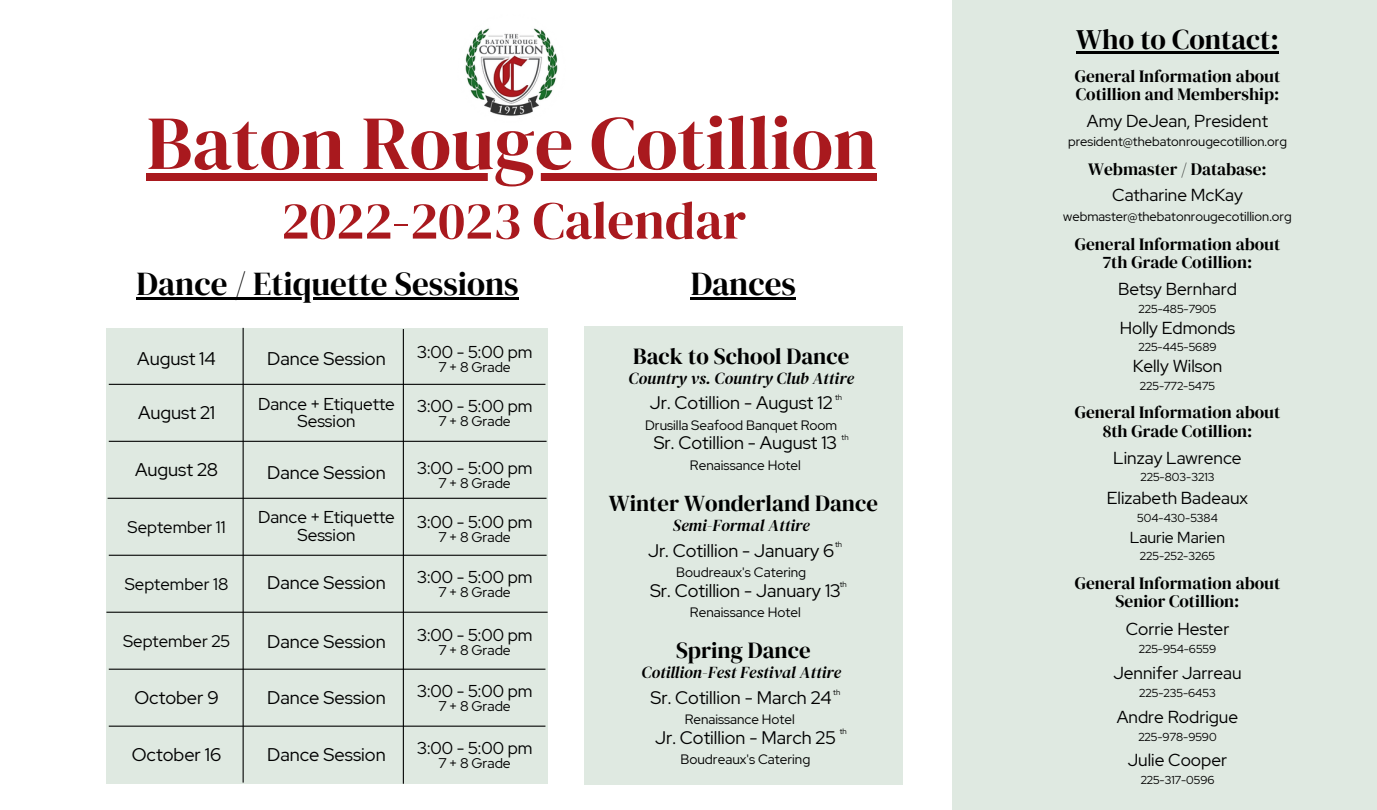
<style>
.page{position:relative;width:1377px;height:810px;background:#fff}
.page>*{position:absolute;margin:0;border:0;box-sizing:border-box;transform-origin:0 0}
.t1{font:76.27px "DM Serif Display";color:#a9191e}
.t2{font:53.1px "DM Serif Display";color:#a9191e}
.t3{font:33.07px "DM Serif Display";color:#000}
.t4{font:28.35px "DM Serif Display";color:#000}
.t5{font:22.95px "DM Serif Display";color:#000}
.t6{font:18.22px "Red Hat Display";color:#000}
.t7{font:17.32px/18.4px "DM Serif Display";color:#000;text-align:center}
.t8{font:17.32px "Red Hat Display";color:#000}
.t9{font:17.1px/17.6px "Red Hat Display";color:#000;text-align:center}
.t10{font:16.88px "Red Hat Display";color:#000}
.t11{font:italic 16.65px "DM Serif Display";color:#000}
.t12{font:15.97px "Red Hat Display";color:#000}
.t13{font:13.95px "Red Hat Display";color:#000}
.t14{font:13.5px "Red Hat Display";color:#000}
.t15{font:13.05px "Red Hat Display";color:#000}
.t16{font:11.47px "Red Hat Display";color:#000}
.t17{font:7.88px "Red Hat Display";color:#000}
</style>
<div class="page">
<hr style="left:137px;top:298px;width:382px;height:2px;background:#000">
<div style="left:106px;top:328px;width:442px;height:456px;background:#dfe9e1"></div>
<hr style="left:106px;top:612px;width:442px;height:1px;background:#000">
<hr style="left:109px;top:555px;width:438px;height:1px;background:#000">
<hr style="left:109px;top:384px;width:436px;height:1px;background:#000">
<hr style="left:109px;top:441px;width:438px;height:1px;background:#000">
<hr style="left:108px;top:498px;width:439px;height:1px;background:#000">
<hr style="left:243px;top:328px;width:1px;height:455px;background:#000">
<hr style="left:403px;top:329px;width:1px;height:455px;background:#000">
<hr style="left:109px;top:669px;width:436px;height:1px;background:#000">
<hr style="left:109px;top:726px;width:436px;height:1px;background:#000">
<div style="left:584px;top:326px;width:318px;height:458px;background:#dfe9e1"></div>
<hr style="left:691px;top:298px;width:105px;height:2px;background:#000">
<div style="left:147px;top:173px;width:730px;height:8px;background:#a9191e"></div>
<img style="left:465px;top:28px;width:93px;height:91px">
<div style="left:952px;top:0;width:425px;height:810px;background:#dfe9e1"></div>
<hr style="left:1076px;top:51px;width:203px;height:3px;background:#000">
<h1 class="t1" style="left:147px;top:90px;width:732px">Baton Rouge Cotillion</h1>
<h2 class="t2" style="left:281px;top:184px;width:466px">2022-2023 Calendar</h2>
<h3 class="t3" style="left:137px;top:261px;width:384px">Dance / Etiquette Sessions</h3>
<p class="t6" style="left:137px;top:347px;width:80px">August 14</p>
<p class="t6" style="left:138px;top:401px;width:79px">August 21</p>
<p class="t6" style="left:135px;top:458px;width:85px">August 28</p>
<p class="t10" style="left:128px;top:516px;width:100px">September 11</p>
<p class="t10" style="left:125px;top:573px;width:105px">September 18</p>
<p class="t10" style="left:123px;top:630px;width:109px">September 25</p>
<p class="t6" style="left:134px;top:686px;width:86px">October 9</p>
<p class="t6" style="left:132px;top:743px;width:91px">October 16</p>
<p class="t6" style="left:267px;top:347px;width:120px">Dance Session</p>
<p class="t9" style="left:258px;top:395px;width:138px">Dance + Etiquette<br>Session</p>
<p class="t6" style="left:267px;top:461px;width:120px">Dance Session</p>
<p class="t9" style="left:258px;top:508px;width:138px">Dance + Etiquette<br>Session</p>
<p class="t6" style="left:267px;top:571px;width:120px">Dance Session</p>
<p class="t6" style="left:267px;top:629px;width:120px">Dance Session</p>
<p class="t6" style="left:267px;top:686px;width:120px">Dance Session</p>
<p class="t6" style="left:267px;top:743px;width:120px">Dance Session</p>
<p class="t9" style="left:417px;top:343px;width:117px">3:00 - 5:00 pm</p>
<p class="t13" style="left:439px;top:358px;width:73px">7 + 8 Grade</p>
<p class="t9" style="left:417px;top:398px;width:117px">3:00 - 5:00 pm</p>
<p class="t13" style="left:439px;top:412px;width:73px">7 + 8 Grade</p>
<p class="t9" style="left:417px;top:459px;width:117px">3:00 - 5:00 pm</p>
<p class="t13" style="left:439px;top:474px;width:73px">7 + 8 Grade</p>
<p class="t9" style="left:417px;top:513px;width:117px">3:00 - 5:00 pm</p>
<p class="t13" style="left:439px;top:528px;width:73px">7 + 8 Grade</p>
<p class="t9" style="left:417px;top:568px;width:117px">3:00 - 5:00 pm</p>
<p class="t13" style="left:439px;top:583px;width:73px">7 + 8 Grade</p>
<p class="t9" style="left:417px;top:626px;width:117px">3:00 - 5:00 pm</p>
<p class="t13" style="left:439px;top:640px;width:73px">7 + 8 Grade</p>
<p class="t9" style="left:417px;top:682px;width:117px">3:00 - 5:00 pm</p>
<p class="t13" style="left:439px;top:697px;width:73px">7 + 8 Grade</p>
<p class="t9" style="left:417px;top:739px;width:117px">3:00 - 5:00 pm</p>
<p class="t13" style="left:439px;top:754px;width:73px">7 + 8 Grade</p>
<h3 class="t3" style="left:691px;top:261px;width:107px">Dances</h3>
<p class="t5" style="left:633px;top:340px;width:218px">Back to School Dance</p>
<p class="t6" style="left:650px;top:391px;width:184px">Jr. Cotillion - August 12</p>
<p class="t14" style="left:645px;top:416px;width:194px">Drusilla Seafood Banquet Room</p>
<p class="t11" style="left:629px;top:367px;width:227px">Country vs. Country Club Attire</p>
<p class="t17" style="left:835px;top:392px;width:9px">th</p>
<p class="t17" style="left:842px;top:432px;width:9px">th</p>
<p class="t6" style="left:654px;top:431px;width:185px">Sr. Cotillion - August 13</p>
<p class="t14" style="left:690px;top:456px;width:112px">Renaissance Hotel</p>
<p class="t5" style="left:609px;top:487px;width:271px">Winter Wonderland Dance</p>
<p class="t11" style="left:673px;top:514px;width:138px">Semi-Formal Attire</p>
<p class="t17" style="left:835px;top:539px;width:9px">th</p>
<p class="t17" style="left:840px;top:579px;width:9px">th</p>
<p class="t6" style="left:648px;top:538px;width:188px">Jr. Cotillion - January 6</p>
<p class="t14" style="left:676px;top:563px;width:131px">Boudreaux's Catering</p>
<p class="t6" style="left:650px;top:578px;width:192px">Sr. Cotillion - January 13</p>
<p class="t14" style="left:690px;top:603px;width:112px">Renaissance Hotel</p>
<p class="t5" style="left:676px;top:634px;width:136px">Spring Dance</p>
<p class="t11" style="left:641px;top:661px;width:201px">Cotillion-Fest Festival Attire</p>
<p class="t17" style="left:833px;top:687px;width:9px">th</p>
<p class="t6" style="left:651px;top:685px;width:183px">Sr. Cotillion - March 24</p>
<p class="t14" style="left:685px;top:710px;width:112px">Renaissance Hotel</p>
<p class="t6" style="left:655px;top:725px;width:182px">Jr. Cotillion - March 25</p>
<p class="t14" style="left:681px;top:750px;width:131px">Boudreaux's Catering</p>
<p class="t17" style="left:840px;top:726px;width:9px">th</p>
<h3 class="t4" style="left:1076px;top:20px;width:204px">Who to Contact:</h3>
<p class="t7" style="left:1075px;top:67px;width:207px;text-align:left">General Information about<br>Cotillion and Membership:</p>
<p class="t8" style="left:1087px;top:109px;width:183px">Amy DeJean, President</p>
<p class="t15" style="left:1068px;top:133px;width:220px">president@thebatonrougecotillion.org</p>
<p class="t7" style="left:1088px;top:160px;width:180px">Webmaster / Database:</p>
<p class="t8" style="left:1112px;top:184px;width:132px">Catharine McKay</p>
<p class="t15" style="left:1063px;top:208px;width:230px">webmaster@thebatonrougecotillion.org</p>
<p class="t7" style="left:1075px;top:234px;width:207px">General Information about<br>7th Grade Cotillion:</p>
<p class="t8" style="left:1118px;top:278px;width:120px">Betsy Bernhard</p>
<p class="t16" style="left:1139px;top:301px;width:79px">225-485-7905</p>
<p class="t8" style="left:1120px;top:316px;width:117px">Holly Edmonds</p>
<p class="t16" style="left:1139px;top:339px;width:80px">225-445-5689</p>
<p class="t8" style="left:1133px;top:355px;width:91px">Kelly Wilson</p>
<p class="t16" style="left:1140px;top:378px;width:77px">225-772-5475</p>
<p class="t7" style="left:1075px;top:403px;width:207px">General Information about<br>8th Grade Cotillion:</p>
<p class="t8" style="left:1113px;top:446px;width:130px">Linzay Lawrence</p>
<p class="t16" style="left:1141px;top:469px;width:75px">225-803-3213</p>
<p class="t8" style="left:1107px;top:487px;width:143px">Elizabeth Badeaux</p>
<p class="t16" style="left:1137px;top:510px;width:82px">504-430-5384</p>
<p class="t12" style="left:1130px;top:527px;width:97px">Laurie Marien</p>
<p class="t16" style="left:1140px;top:549px;width:77px">225-252-3265</p>
<p class="t7" style="left:1075px;top:574px;width:207px">General Information about<br>Senior Cotillion:</p>
<p class="t8" style="left:1126px;top:618px;width:105px">Corrie Hester</p>
<p class="t16" style="left:1139px;top:641px;width:79px">225-954-6559</p>
<p class="t8" style="left:1113px;top:662px;width:130px">Jennifer Jarreau</p>
<p class="t16" style="left:1139px;top:685px;width:78px">225-235-6453</p>
<p class="t8" style="left:1117px;top:706px;width:123px">Andre Rodrigue</p>
<p class="t16" style="left:1138px;top:729px;width:80px">225-978-9590</p>
<p class="t8" style="left:1128px;top:748px;width:101px">Julie Cooper</p>
<p class="t16" style="left:1141px;top:772px;width:75px">225-317-0596</p>
</div>
